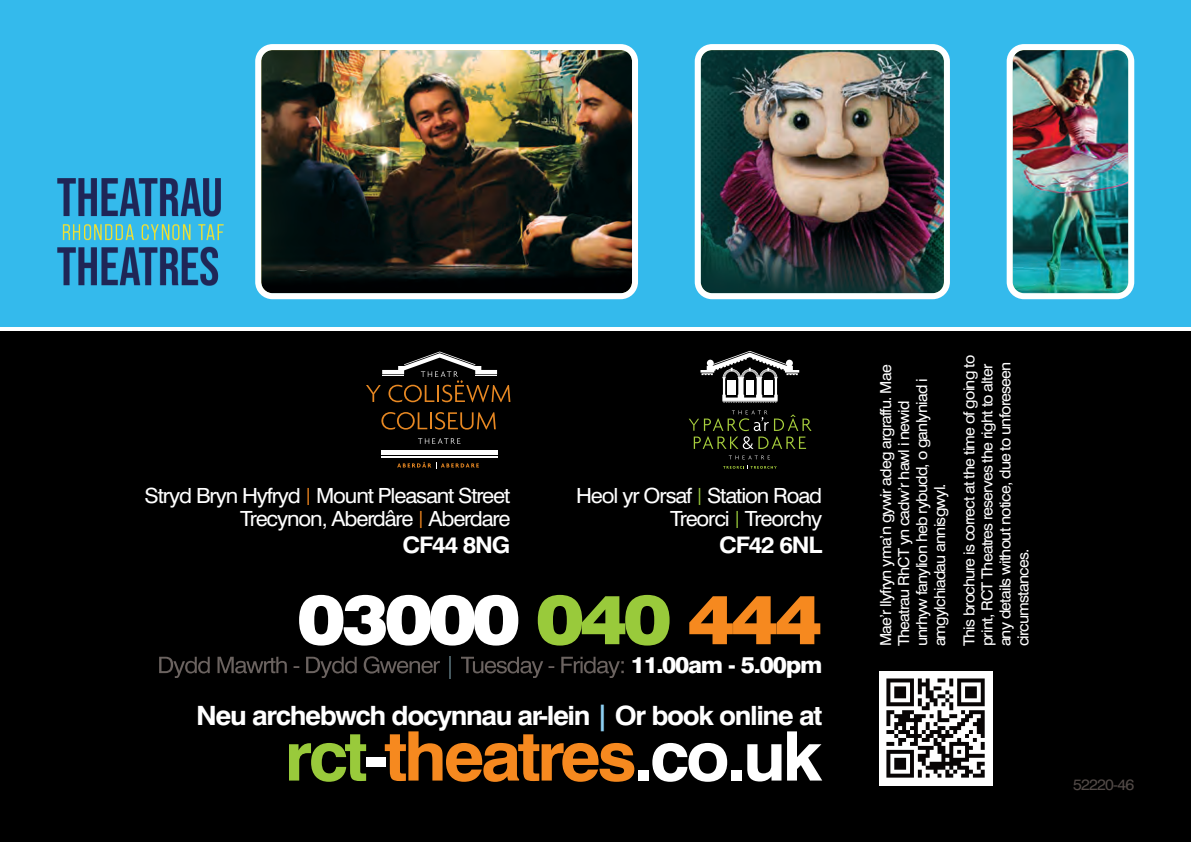
<style>
.page{position:relative;width:1191px;height:842px;background:#fff}
.page>*{position:absolute;margin:0;border:0;box-sizing:border-box;transform-origin:0 0}
.t1{font:700 68.4px "Swiss 721 BT";letter-spacing:-.05em;color:#f6891f;scale:1.05 1}
.t2{font:900 68.4px "Swiss 721 BT";letter-spacing:-.05em;color:#fff;scale:1.05 1}
.t3{font:700 26.6px "Swiss 721 BT";letter-spacing:-.05em;color:#fff;scale:1.05 1}
.t4{font:700 22.8px "Swiss 721 BT";letter-spacing:-.05em;color:#fff;scale:1.05 1}
.t5{font:800 22.8px "Swiss 721 BT";letter-spacing:-.05em;color:#fff;scale:1.05 1}
.t6{font:20.8px/23px "Swiss 721 BT";letter-spacing:-.05em;color:#fff;text-align:right;scale:1.05 1}
.t7{font:15.2px/18px "Swiss 721 BT";letter-spacing:-.05em;color:#fff;scale:1.05 1}
.t8{font:15.2px "Swiss 721 BT";letter-spacing:-.05em;color:#524a47;scale:1.05 1}
.s1{font-size:17.2px;color:#f6891f}
.s2{font-size:17.2px;color:#99ca3b}
.s3{color:#99ca3b}
.s4{color:#f6891f}
.s5{color:#8dcff2}
.s6{color:#fff}
</style>
<div class="page">
<div style="left:0;top:0;width:1191px;height:326px;background:#34baec"></div>
<div style="left:0;top:332px;width:1191px;height:510px;background:#000"></div>
<img style="left:879px;top:672px;width:113px;height:113px">
<div style="left:381px;top:450px;width:116px;height:5px;background:#fff"></div>
<hr style="left:381px;top:456px;width:116px;height:1px;background:#fff">
<svg style="left:418px;top:438px;width:42px;height:6px"></svg>
<svg style="left:397px;top:462px;width:82px;height:7px"></svg>
<svg style="left:381px;top:412px;width:115px;height:18px"></svg>
<svg style="left:366px;top:351px;width:144px;height:51px"></svg>
<svg style="left:723px;top:466px;width:53px;height:3px"></svg>
<svg style="left:728px;top:455px;width:42px;height:4px"></svg>
<svg style="left:700px;top:351px;width:99px;height:51px"></svg>
<svg style="left:688px;top:410px;width:123px;height:39px"></svg>
<svg style="left:159px;top:657px;width:161px;height:21px"></svg>
<hr style="left:449px;top:656px;width:2px;height:22px;background:#46595f">
<svg style="left:461px;top:657px;width:134px;height:21px"></svg>
<img style="left:255px;top:44px;width:383px;height:255px">
<img style="left:1006px;top:44px;width:128px;height:255px">
<img style="left:694px;top:44px;width:256px;height:255px">
<h3 class="t6" style="left:145px;top:487px;width:350px">Stryd Bryn Hyfryd <span class="s1">|</span> Mount Pleasant Street<br>Trecynon, Aberdâre <span class="s1">|</span> Aberdare</h3>
<h3 class="t4" style="left:402px;top:536px;width:104px">CF44 8NG</h3>
<h3 class="t6" style="left:576px;top:487px;width:236px">Heol yr Orsaf <span class="s2">|</span> Station Road<br>Treorci <span class="s2">|</span> Treorchy</h3>
<h3 class="t4" style="left:719px;top:536px;width:100px">CF42 6NL</h3>
<h1 class="t2" style="left:297px;top:595px;width:501px">03000 <span class="s3">040</span> <span class="s4">444</span></h1>
<h3 class="t5" style="left:630px;top:657px;width:184px">11.00am - 5.00pm</h3>
<h2 class="t3" style="left:196px;top:705px;width:597px">Neu archebwch docynnau ar-lein <span class="s5">|</span> Or book online at</h2>
<h1 class="t1" style="left:284px;top:731px;width:513px"><span class="s3">rct</span><span class="s6">-</span>theatres<span class="s6">.co.uk</span></h1>
<p class="t7" style="left:878px;top:646px;width:270px;rotate:-90deg">Mae’r llyfryn yma’n gywir adeg argraffu. Mae Theatrau RhCT yn cadw’r hawl i newid unrhyw fanylion heb rybudd, o ganlyniad i amgylchiadau annisgwyl.</p>
<p class="t7" style="left:961px;top:646px;width:279px;rotate:-90deg">This brochure is correct at the time of going to print, RCT Theatres reserves the right to alter any details without notice, due to unforeseen circumstances.</p>
<p class="t8" style="left:1073px;top:779px;width:59px">52220-46</p>
</div>
